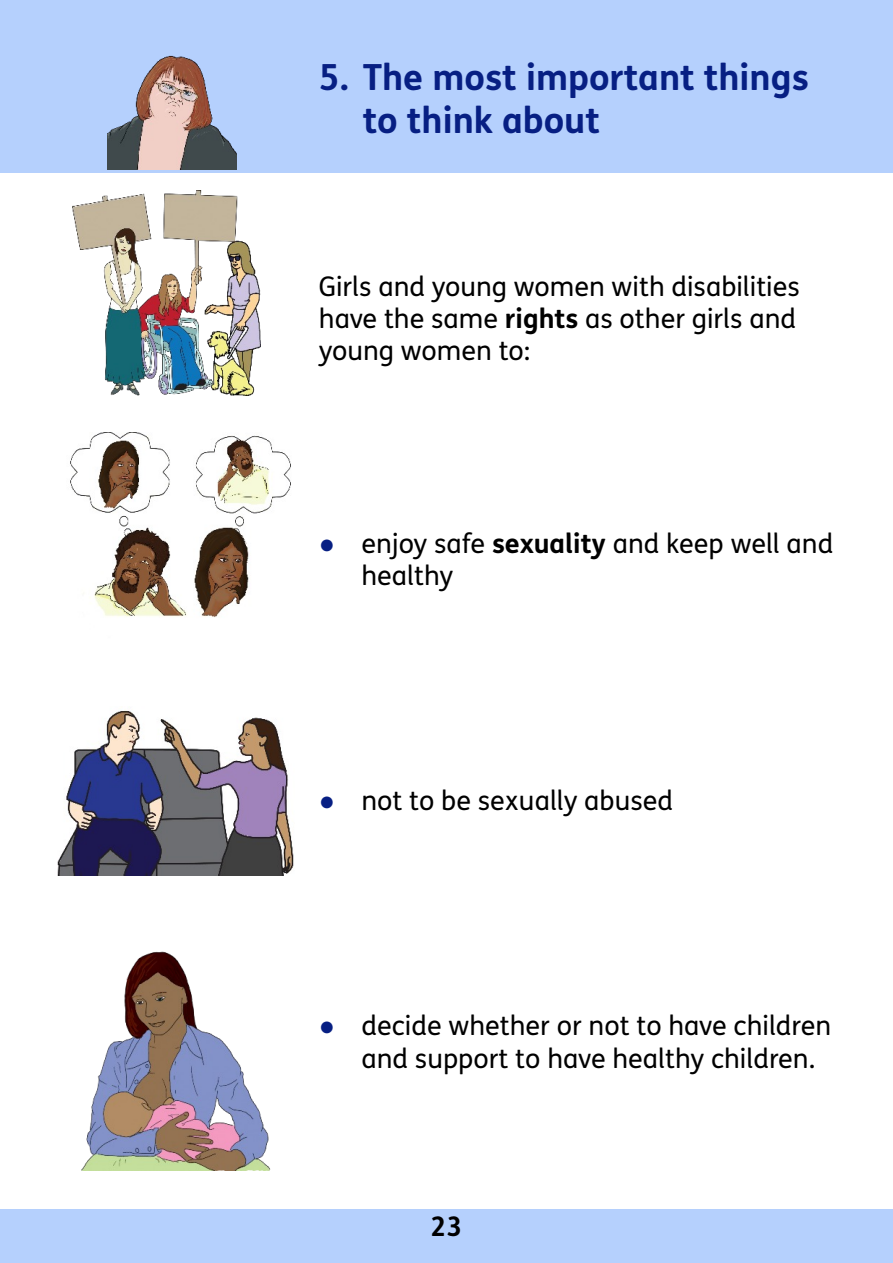
<style>
.page{position:relative;width:893px;height:1263px;background:#fff}
.page>*{position:absolute;margin:0;border:0;box-sizing:border-box;transform-origin:0 0}
.t1{font:700 36px/42.8px "FS Me";color:#071f83}
.t2{font:27px/32.1px "FS Me";color:#000}
.t3{font:700 27px "FS Me";color:#000}
.s1{font-weight:700}
.s2{font-family:"Times New Roman";color:#071f83}
</style>
<div class="page">
<div style="left:0;top:1209px;width:893px;height:54px;background:#b5d0fd"></div>
<div style="left:0;top:0;width:893px;height:173px;background:#b5d0fd"></div>
<img style="left:81px;top:951px;width:190px;height:220px">
<img style="left:107px;top:55px;width:130px;height:114px">
<img style="left:72px;top:190px;width:189px;height:205px">
<img style="left:70px;top:433px;width:221px;height:185px">
<img style="left:57px;top:710px;width:237px;height:165px">
<h1 class="t1" style="left:363px;top:60px;width:448px;text-indent:-44px">5. The most important things to think about</h1>
<p class="t2" style="left:319px;top:273px;width:482px">Girls and young women with disabilities have the same <span class="s1">rights</span> as other girls and young women to:</p>
<p class="t2" style="left:361px;top:530px;width:473px;line-height:32.5px;text-indent:-43px"><span class="s2">●</span> enjoy safe <span class="s1">sexuality</span> and keep well and healthy</p>
<p class="t2" style="left:319px;top:787px;width:356px"><span class="s2">●</span> not to be sexually abused</p>
<p class="t2" style="left:361px;top:1012px;width:471px;line-height:32.5px;text-indent:-43px"><span class="s2">●</span> decide whether or not to have children and support to have healthy children.</p>
<p class="t3" style="left:431px;top:1216px;width:33px">23</p>
</div>
